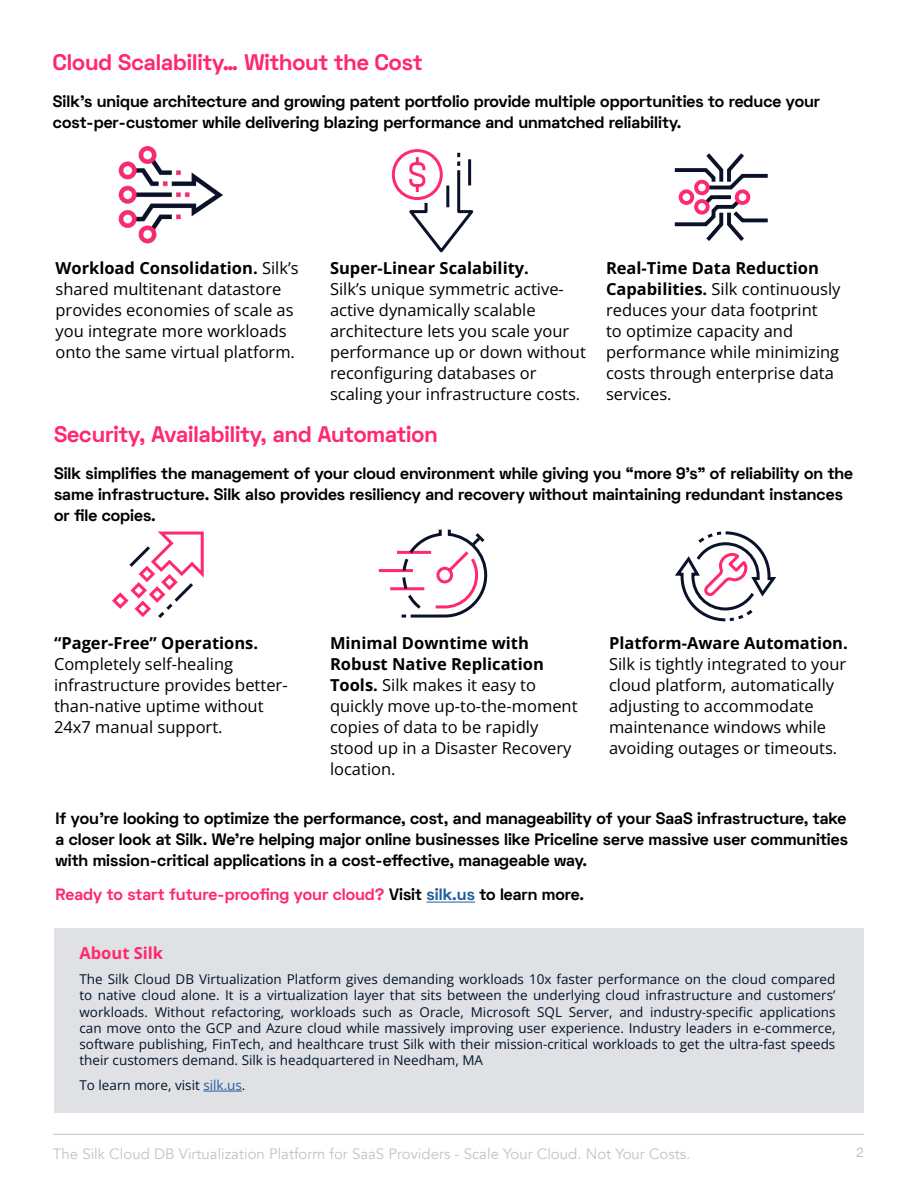
<style>
.page{position:relative;width:918px;height:1188px;background:#fff}
.page>*{position:absolute;margin:0;border:0;box-sizing:border-box;transform-origin:0 0}
.Heading_1{font:700 22.5px "Space Grotesk";color:#ff286e}
.Paragraph_Style_1{font:16.5px/21px "Open Sans";color:#000}
.Heading_2{font:700 16.5px/21px "Space Grotesk";color:#000}
.Heading_2-2{font:700 16.5px "Space Grotesk";color:#ff286e}
.About_us{font:16.5px "Open Sans";color:#ff286e}
.t1{font:15px "Avenir";color:#c1c3c9}
.About_us-2{font:13.5px/16.2px "Open Sans";color:#00142a;text-align:justify}
.t2{font:13.5px "Helvetica Neue";color:#c1c3c9}
.s1{color:#000}
.s2{color:#215e9e}
</style>
<div class="page">
<hr style="left:53px;top:1134px;width:811px;height:1px;background:#c1c3c9">
<div style="left:54px;top:928px;width:810px;height:185px;background:#e0e1e4"></div>
<hr style="left:203px;top:1091px;width:39px;height:1px;background:#215e9e">
<hr style="left:427px;top:902px;width:48px;height:1px;background:#215e9e">
<img style="left:118px;top:147px;width:105px;height:97px">
<div style="left:392px;top:149px;width:51px;height:51px;border:3px solid #ff296e;border-radius:50%"></div>
<svg style="left:405px;top:150px;width:69px;height:103px"></svg>
<hr style="left:397px;top:551px;width:34px;height:3px;background:#ff296e">
<hr style="left:379px;top:569px;width:34px;height:3px;background:#ff296e">
<hr style="left:390px;top:587px;width:34px;height:3px;background:#ff296e">
<svg style="left:401px;top:529px;width:87px;height:89px"></svg>
<svg style="left:675px;top:531px;width:102px;height:91px"></svg>
<svg style="left:112px;top:531px;width:92px;height:87px"></svg>
<svg style="left:674px;top:153px;width:94px;height:88px"></svg>
<p class="Heading_1" style="left:53px;top:47px;width:371px">Cloud Scalability… Without the Cost</p>
<p class="Heading_2" style="left:53px;top:91px;width:769px">Silk’s unique architecture and growing patent portfolio provide multiple opportunities to reduce your cost-per-customer while delivering blazing performance and unmatched reliability.</p>
<p class="Paragraph_Style_1" style="left:56px;top:257px;width:245px">Workload Consolidation. Silk’s shared multitenant datastore provides economies of scale as you integrate more workloads onto the same virtual platform.</p>
<p class="Paragraph_Style_1" style="left:330px;top:257px;width:257px">Super-Linear Scalability.<br>Silk’s unique symmetric active&shy;active dynamically scalable architecture lets you scale your performance up or down without reconfiguring databases or scaling your infrastructure costs.</p>
<p class="Paragraph_Style_1" style="left:606px;top:257px;width:236px">Real-Time Data Reduction<br>Capabilities. Silk continuously reduces your data footprint<br>to optimize capacity and performance while minimizing costs through enterprise data services.</p>
<p class="Heading_1" style="left:54px;top:419px;width:385px">Security, Availability, and Automation</p>
<p class="Heading_2" style="left:54px;top:463px;width:801px">Silk simplifies the management of your cloud environment while giving you “more 9’s” of reliability on the same infrastructure. Silk also provides resiliency and recovery without maintaining redundant instances or file copies.</p>
<p class="Paragraph_Style_1" style="left:54px;top:632px;width:235px">“Pager-Free” Operations.<br>Completely self-healing infrastructure provides better&shy;than-native uptime without<br>24x7 manual support.</p>
<p class="Paragraph_Style_1" style="left:330px;top:632px;width:249px">Minimal Downtime with<br>Robust Native Replication<br>Tools. Silk makes it easy to quickly move up-to-the-moment copies of data to be rapidly stood up in a Disaster Recovery location.</p>
<p class="Paragraph_Style_1" style="left:609px;top:632px;width:240px">Platform-Aware Automation.<br>Silk is tightly integrated to your cloud platform, automatically adjusting to accommodate maintenance windows while avoiding outages or timeouts.</p>
<p class="Heading_2" style="left:56px;top:808px;width:794px;text-align:justify">If you’re looking to optimize the performance, cost, and manageability of your SaaS infrastructure, take a closer look at Silk. We’re helping major online businesses like Priceline serve massive user communities with mission-critical applications in a cost-effective, manageable way.</p>
<p class="Heading_2-2" style="left:56px;top:884px;width:530px">Ready to start future-proofing your cloud? <span class="s1">Visit</span> <span class="s2">silk.us</span> <span class="s1">to learn more.</span></p>
<p class="About_us" style="left:80px;top:942px;width:85px">About Silk</p>
<p class="About_us-2" style="left:80px;top:971px;width:758px">The Silk Cloud DB Virtualization Platform gives demanding workloads 10x faster performance on the cloud compared to native cloud alone. It is a virtualization layer that sits between the underlying cloud infrastructure and customers’ workloads. Without refactoring, workloads such as Oracle, Microsoft SQL Server, and industry-specific applications can move onto the GCP and Azure cloud while massively improving user experience. Industry leaders in e-commerce, software publishing, FinTech, and healthcare trust Silk with their mission-critical workloads to get the ultra-fast speeds their customers demand. Silk is headquartered in Needham, MA</p>
<p class="About_us-2" style="left:80px;top:1077px;width:168px">To learn more, visit <span class="s2">silk.us</span>.</p>
<p class="t1" style="left:53px;top:1145px;width:639px">The Silk Cloud DB Virtualization Platform for SaaS Providers - Scale Your Cloud. Not Your Costs.</p>
<p class="t2" style="left:856px;top:1142px;width:9px">2</p>
</div>
